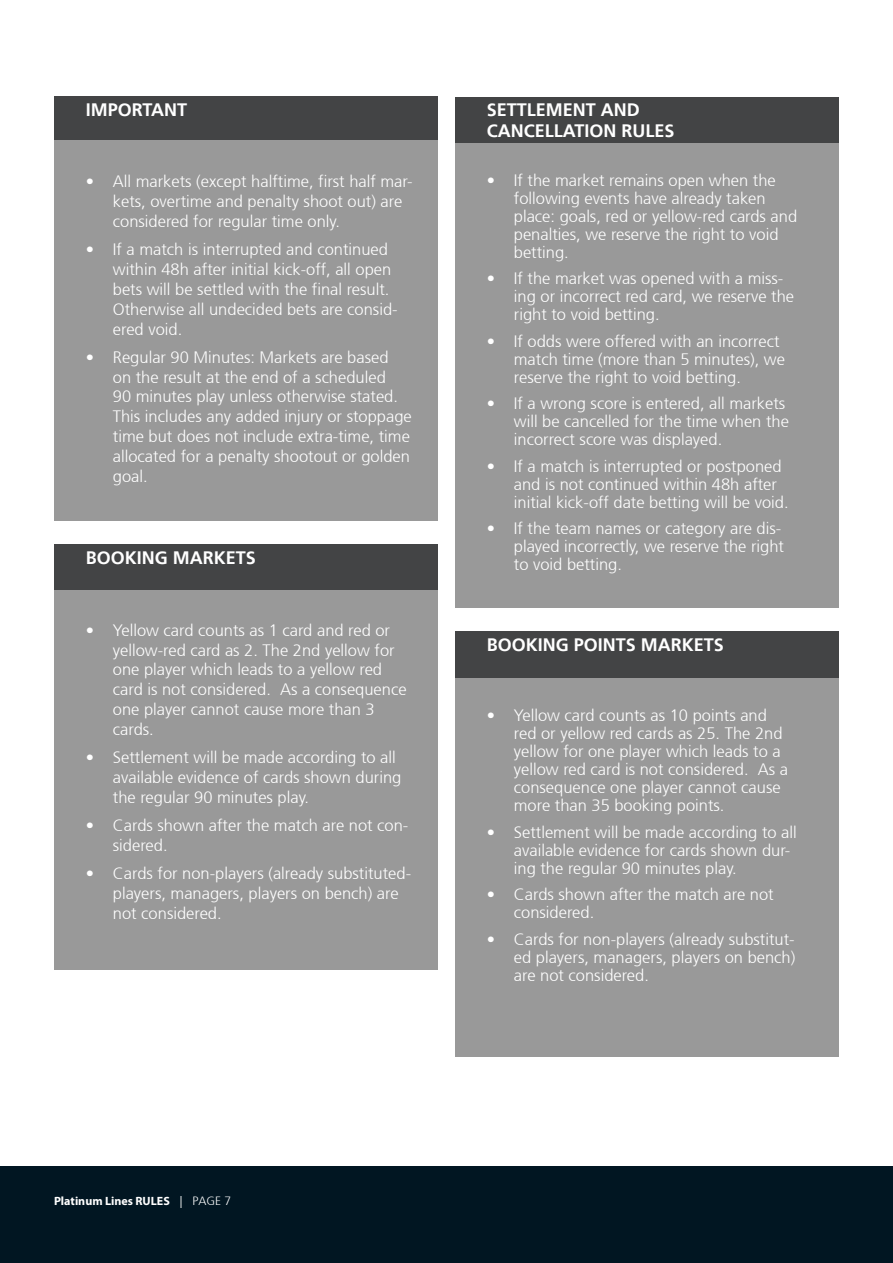
<style>
.page{position:relative;width:893px;height:1263px;background:#fff}
.page>*{position:absolute;margin:0;border:0;box-sizing:border-box;transform-origin:0 0}
.t1{font:700 18px/21.6px "Frutiger 65";color:#fff}
.t2{font:300 16.5px/18px "Frutiger 45";color:#fff}
.t3{font:700 12px "Myriad Pro";color:#fff}
.s1{font-family:"Frutiger 45";font-weight:300}
</style>
<div class="page">
<div style="left:54px;top:544px;width:384px;height:46px;background:#434445"></div>
<div style="left:455px;top:631px;width:384px;height:47px;background:#434445"></div>
<div style="left:455px;top:97px;width:384px;height:46px;background:#434445"></div>
<div style="left:54px;top:97px;width:384px;height:46px;background:#434445"></div>
<div style="left:54px;top:140px;width:384px;height:381px;background:#999"></div>
<div style="left:0;top:1166px;width:893px;height:97px;background:#011622"></div>
<div style="left:455px;top:143px;width:384px;height:465px;background:#999"></div>
<div style="left:54px;top:590px;width:384px;height:379px;background:#999"></div>
<div style="left:455px;top:678px;width:384px;height:378px;background:#999"></div>
<p class="t1" style="left:86px;top:99px;width:103px">IMPORTANT</p>
<p class="t2" style="left:113px;top:172px;width:301px;line-height:19.8px;text-indent:-27px">• All markets (except halftime, first half mar&shy;kets, overtime and penalty shoot out) are considered for regular time only.</p>
<p class="t2" style="left:113px;top:240px;width:286px;line-height:19.8px;text-indent:-27px">• If a match is interrupted and continued within 48h after initial kick-off, all open bets will be settled with the final result.<br>Otherwise all undecided bets are consid&shy;ered void.</p>
<p class="t2" style="left:113px;top:347px;width:300px;line-height:19.8px;text-indent:-27px">• Regular 90 Minutes: Markets are based<br>on the result at the end of a scheduled<br>90 minutes play unless otherwise stated.<br>This includes any added injury or stoppage time but does not include extra-time, time allocated for a penalty shootout or golden goal.</p>
<p class="t1" style="left:86px;top:547px;width:172px">BOOKING MARKETS</p>
<p class="t2" style="left:113px;top:620px;width:295px;line-height:19.8px;text-indent:-27px">• Yellow card counts as 1 card and red or yellow-red card as 2. The 2nd yellow for one player which leads to a yellow red card is not considered. As a consequence one player cannot cause more than 3 cards.</p>
<p class="t2" style="left:113px;top:748px;width:290px;line-height:19.8px;text-indent:-27px">• Settlement will be made according to all available evidence of cards shown during the regular 90 minutes play.</p>
<p class="t2" style="left:113px;top:815px;width:297px;line-height:19.8px;text-indent:-27px">• Cards shown after the match are not con&shy;sidered.</p>
<p class="t2" style="left:113px;top:864px;width:300px;line-height:19.8px;text-indent:-27px">• Cards for non-players (already substituted&shy;players, managers, players on bench) are not considered.</p>
<p class="t1" style="left:487px;top:99px;width:189px">SETTLEMENT AND<br>CANCELLATION RULES</p>
<p class="t2" style="left:514px;top:171px;width:285px;text-indent:-27px">• If the market remains open when the following events have already taken place: goals, red or yellow-red cards and penalties, we reserve the right to void betting.</p>
<p class="t2" style="left:514px;top:270px;width:282px;text-indent:-27px">• If the market was opened with a miss&shy;ing or incorrect red card, we reserve the right to void betting.</p>
<p class="t2" style="left:514px;top:332px;width:273px;text-indent:-27px">• If odds were offered with an incorrect match time (more than 5 minutes), we reserve the right to void betting.</p>
<p class="t2" style="left:514px;top:395px;width:277px;text-indent:-27px">• If a wrong score is entered, all markets will be cancelled for the time when the incorrect score was displayed.</p>
<p class="t2" style="left:514px;top:457px;width:276px;text-indent:-27px">• If a match is interrupted or postponed and is not continued within 48h after initial kick-off date betting will be void.</p>
<p class="t2" style="left:514px;top:520px;width:272px;text-indent:-27px">• If the team names or category are dis&shy;played incorrectly, we reserve the right to void betting.</p>
<p class="t1" style="left:487px;top:634px;width:239px">BOOKING POINTS MARKETS</p>
<p class="t2" style="left:514px;top:707px;width:276px;text-indent:-27px">• Yellow card counts as 10 points and red or yellow red cards as 25. The 2nd yellow for one player which leads to a yellow red card is not considered. As a consequence one player cannot cause more than 35 booking points.</p>
<p class="t2" style="left:514px;top:823px;width:284px;text-indent:-27px">• Settlement will be made according to all available evidence for cards shown dur&shy;ing the regular 90 minutes play.</p>
<p class="t2" style="left:514px;top:886px;width:261px;text-indent:-27px">• Cards shown after the match are not considered.</p>
<p class="t2" style="left:514px;top:930px;width:283px;text-align:justify;text-indent:-27px">• Cards for non-players (already substitut&shy;ed players, managers, players on bench) are not considered.</p>
<p class="t3" style="left:54px;top:1193px;width:179px">Platinum Lines RULES <span class="s1">| PAGE 7</span></p>
</div>
